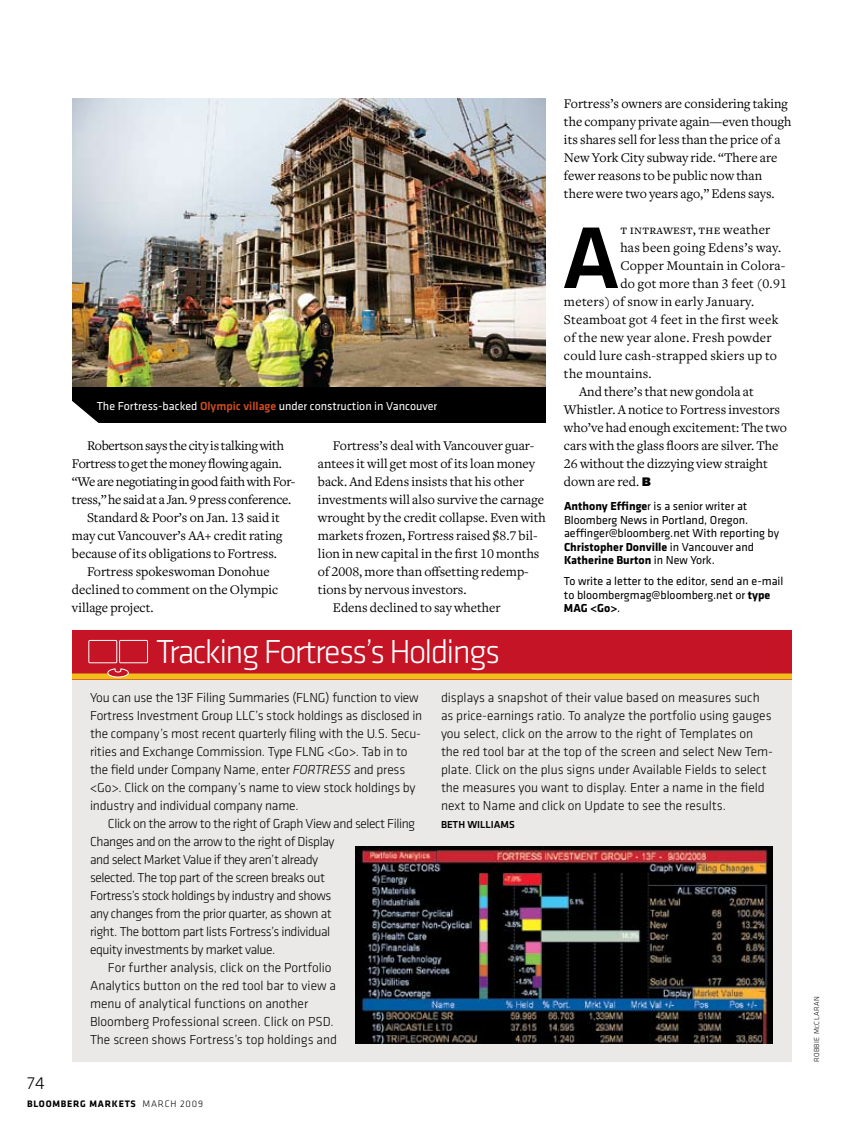
<style>
.page{position:relative;width:864px;height:1134px;background:#fff}
.page>*{position:absolute;margin:0;border:0;box-sizing:border-box;transform-origin:0 0}
.t1{font:500 90.75px "Klavika";color:#000}
.t2{font:300 34.5px "Klavika";letter-spacing:-.05em;color:#fff}
.t3{font:300 18px "Klavika";color:#000}
.t4{font:13.8px/18px "Freight Text";color:#000}
.t5{font:13.8px "Freight Text";letter-spacing:.02em;color:#000}
.t6{font:13.8px "Freight Text";letter-spacing:-.02em;color:#000}
.t7{font:13.8px "Freight Text Book SC";letter-spacing:.02em;color:#000}
.t8{font:300 13.5px/18px "Klavika";letter-spacing:-.01em;color:#000}
.t9{font:300 13.5px "Klavika";letter-spacing:-.03em;color:#000}
.t10{font:12px/13.5px "Klavika";color:#000}
.t11{font:12px "Klavika";color:#fff}
.t12{font:500 10.5px "Klavika";color:#000}
.t13{font:700 9.75px "Klavika";letter-spacing:.08em;color:#000}
.t14{font:300 9.75px "Klavika";letter-spacing:.08em;color:#000}
.t15{font:300 7.5px "Klavika";letter-spacing:.05em;color:#000}
.s1{font-weight:500;color:#d14e1d}
.s2{font-family:"Freight Text"}
.s3{font-weight:700}
.s4{font-style:italic}
.s5{font-size:6px}
</style>
<div class="page">
<div style="left:72px;top:680px;width:720px;height:382px;background:#eae9e8"></div>
<img style="left:355px;top:846px;width:418px;height:198px">
<div style="left:72px;top:630px;width:720px;height:50px;background:#c41425"></div>
<div style="left:72px;top:674px;width:720px;height:6px;background:#f2be1a"></div>
<svg style="left:88px;top:640px;width:60px;height:38px"></svg>
<img style="left:72px;top:99px;width:474px;height:288px">
<div style="left:72px;top:387px;width:474px;height:36px;background:#000"></div>
<p class="t11" style="left:97px;top:398px;width:342px">The Fortress-backed <span class="s1">Olympic village</span> under construction in Vancouver</p>
<p class="t6" style="left:87px;top:438px;width:199px">Robertson says the city is talking with</p>
<p class="t6" style="left:72px;top:456px;width:211px">Fortress to get the money flowing again.</p>
<p class="t6" style="left:72px;top:474px;width:225px">“We are negotiating in good faith with For-</p>
<p class="t6" style="left:72px;top:492px;width:221px">tress,” he said at a Jan. 9 press conference.</p>
<p class="t4" style="left:87px;top:509px;width:194px">Standard &amp; Poor’s on Jan. 13 said it</p>
<p class="t4" style="left:72px;top:527px;width:212px">may cut Vancouver’s AA+ credit rating</p>
<p class="t4" style="left:72px;top:545px;width:207px">because of its obligations to Fortress.</p>
<p class="t4" style="left:87px;top:563px;width:184px">Fortress spokeswoman Donohue</p>
<p class="t4" style="left:72px;top:581px;width:208px">declined to comment on the Olympic</p>
<p class="t4" style="left:72px;top:599px;width:83px">village project.</p>
<p class="t4" style="left:333px;top:437px;width:203px">Fortress’s deal with Vancouver guar-</p>
<p class="t4" style="left:318px;top:455px;width:219px">antees it will get most of its loan money</p>
<p class="t4" style="left:318px;top:473px;width:208px">back. And Edens insists that his other</p>
<p class="t4" style="left:318px;top:491px;width:228px">investments will also survive the carnage</p>
<p class="t4" style="left:318px;top:509px;width:229px">wrought by the credit collapse. Even with</p>
<p class="t4" style="left:318px;top:527px;width:221px">markets frozen, Fortress raised $8.7 bil-</p>
<p class="t4" style="left:318px;top:545px;width:223px">lion in new capital in the first 10 months</p>
<p class="t4" style="left:318px;top:563px;width:212px">of 2008, more than offsetting redemp-</p>
<p class="t4" style="left:318px;top:581px;width:150px">tions by nervous investors.</p>
<p class="t4" style="left:333px;top:599px;width:169px">Edens declined to say whether</p>
<h2 class="t2" style="left:156px;top:631px;width:346px">Tracking Fortress’s Holdings</h2>
<p class="t4" style="left:564px;top:95px;width:229px">Fortress’s owners are considering taking the company private again—even though its shares sell for less than the price of a New York City subway ride. “There are fewer reasons to be public now than there were two years ago,” Edens says.</p>
<h1 class="t1" style="left:562px;top:197px;width:60px">A</h1>
<p class="t7" style="left:620px;top:222px;width:152px">t intrawest, the <span class="s2">weather</span></p>
<p class="t5" style="left:620px;top:240px;width:162px">has been going Edens’s way.</p>
<p class="t5" style="left:620px;top:258px;width:167px">Copper Mountain in Colora-</p>
<p class="t5" style="left:620px;top:276px;width:168px">do got more than 3 feet (0.91</p>
<p class="t5" style="left:564px;top:294px;width:192px">meters) of snow in early January.</p>
<p class="t5" style="left:564px;top:312px;width:216px">Steamboat got 4 feet in the first week</p>
<p class="t5" style="left:564px;top:330px;width:209px">of the new year alone. Fresh powder</p>
<p class="t5" style="left:564px;top:348px;width:215px">could lure cash-strapped skiers up to</p>
<p class="t5" style="left:564px;top:366px;width:89px">the mountains.</p>
<p class="t4" style="left:579px;top:383px;width:176px">And there’s that new gondola at</p>
<p class="t4" style="left:564px;top:401px;width:218px">Whistler. A notice to Fortress investors</p>
<p class="t4" style="left:564px;top:419px;width:225px">who’ve had enough excitement: The two</p>
<p class="t4" style="left:564px;top:437px;width:216px">cars with the glass floors are silver. The</p>
<p class="t4" style="left:564px;top:455px;width:205px">26 without the dizzying view straight</p>
<p class="t4" style="left:564px;top:473px;width:89px">down are red. ≤</p>
<p class="t10" style="left:564px;top:499px;width:217px"><span class="s3">Anthony Effinge</span>r is a senior writer at Bloomberg News in Portland, Oregon. aeffinger@bloomberg.net With reporting by <span class="s3">Christopher Donville</span> in Vancouver and <span class="s3">Katherine Burton</span> in New York.</p>
<p class="t10" style="left:564px;top:574px;width:221px">To write a letter to the editor, send an e-mail to bloombergmag@bloomberg.net or <span class="s3">type<br>MAG &lt;Go&gt;</span>.</p>
<p class="t8" style="left:90px;top:688px;width:334px">You can use the 13F Filing Summaries (FLNG) function to view Fortress Investment Group LLC’s stock holdings as disclosed in the company’s most recent quarterly filing with the U.S. Secu&shy;rities and Exchange Commission. Type FLNG &lt;Go&gt;. Tab in to the field under Company Name, enter <span class="s4">FORTRESS</span> and press &lt;Go&gt;. Click on the company’s name to view stock holdings by industry and individual company name.</p>
<p class="t9" style="left:108px;top:815px;width:309px">Click on the arrow to the right of Graph View and select Filing</p>
<p class="t9" style="left:90px;top:833px;width:246px">Changes and on the arrow to the right of Display</p>
<p class="t9" style="left:90px;top:851px;width:230px">and select Market Value if they aren’t already</p>
<p class="t9" style="left:90px;top:869px;width:237px">selected. The top part of the screen breaks out</p>
<p class="t9" style="left:90px;top:887px;width:243px">Fortress’s stock holdings by industry and shows</p>
<p class="t9" style="left:90px;top:905px;width:243px">any changes from the prior quarter, as shown at</p>
<p class="t9" style="left:90px;top:923px;width:242px">right. The bottom part lists Fortress’s individual</p>
<p class="t9" style="left:90px;top:941px;width:187px">equity investments by market value.</p>
<p class="t8" style="left:108px;top:958px;width:225px">For further analysis, click on the Portfolio</p>
<p class="t8" style="left:90px;top:976px;width:248px">Analytics button on the red tool bar to view a</p>
<p class="t8" style="left:90px;top:994px;width:220px">menu of analytical functions on another</p>
<p class="t8" style="left:90px;top:1012px;width:245px">Bloomberg Professional screen. Click on PSD.</p>
<p class="t8" style="left:90px;top:1030px;width:249px">The screen shows Fortress’s top holdings and</p>
<h3 class="t3" style="left:27px;top:1072px;width:19px">74</h3>
<p class="t13" style="left:27px;top:1097px;width:48px">bloomberg</p>
<p class="t13" style="left:89px;top:1097px;width:36px">markets</p>
<p class="t14" style="left:143px;top:1098px;width:62px">March 2009</p>
<p class="t8" style="left:441px;top:688px;width:334px">displays a snapshot of their value based on measures such as price-earnings ratio. To analyze the portfolio using gauges you select, click on the arrow to the right of Templates on the red tool bar at the top of the screen and select New Tem&shy;plate. Click on the plus signs under Available Fields to select the measures you want to display. Enter a name in the field next to Name and click on U pdate to see the results.</p>
<p class="t12" style="left:441px;top:817px;width:75px">BETH WILLIAMS</p>
<p class="t15" style="left:812px;top:1062px;width:66px;rotate:-90deg">robbie m<span class="s5">c</span>claran</p>
</div>
